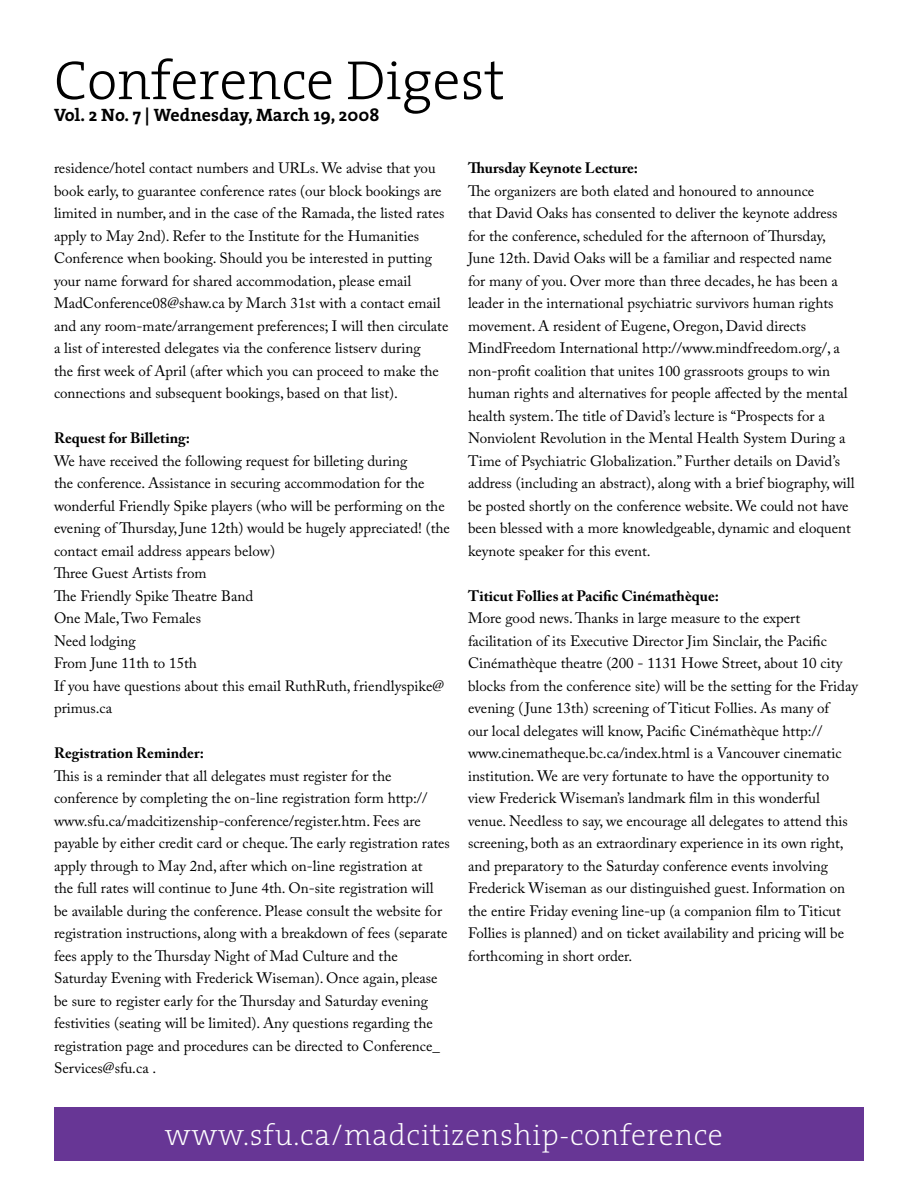
<style>
.page{position:relative;width:918px;height:1188px;background:#fff}
.page>*{position:absolute;margin:0;border:0;box-sizing:border-box;transform-origin:0 0}
.t1{font:300 55.5px "The Serif";color:#000}
.t2{font:200 30px "The Serif";letter-spacing:.025em;color:#fff}
.t3{font:700 18px "The Serif";color:#000}
.t4{font:15px/22.5px "Adobe Caslon Pro";color:#000}
.t5{font:700 15px "Adobe Caslon Pro";color:#000}
</style>
<div class="page">
<div style="left:54px;top:1107px;width:810px;height:54px;background:#673695"></div>
<h1 class="t1" style="left:54px;top:35px;width:453px">Conference Digest</h1>
<p class="t3" style="left:54px;top:100px;width:327px">Vol. 2 No. 7 | Wednesday, March 19, 2008</p>
<p class="t4" style="left:54px;top:157px;width:396px">residence/hotel contact numbers and URLs. We advise that you book early, to guarantee conference rates (our block bookings are limited in number, and in the case of the Ramada, the listed rates apply to May 2nd). Refer to the Institute for the Humanities Conference when booking. Should you be interested in putting your name forward for shared accommodation, please email MadConference08@shaw.ca by March 31st with a contact email and any room-mate/arrangement preferences; I will then circulate a list of interested delegates via the conference listserv during<br>the first week of April (after which you can proceed to make the connections and subsequent bookings, based on that list).</p>
<p class="t5" style="left:54px;top:429px;width:138px">Request for Billeting:</p>
<p class="t4" style="left:54px;top:449px;width:397px">We have received the following request for billeting during<br>the conference. Assistance in securing accommodation for the wonderful Friendly Spike players (who will be performing on the evening of Thursday, June 12th) would be hugely appreciated! (the contact email address appears below)<br>Three Guest Artists from<br>The Friendly Spike Theatre Band<br>One Male, Two Females<br>Need lodging<br>From June 11th to 15th<br>If you have questions about this email RuthRuth, friendlyspike@ primus.ca</p>
<p class="t5" style="left:54px;top:744px;width:151px">Registration Reminder:</p>
<p class="t4" style="left:54px;top:764px;width:397px">This is a reminder that all delegates must register for the conference by completing the on-line registration form http:// www.sfu.ca/madcitizenship-conference/register.htm. Fees are payable by either credit card or cheque. The early registration rates apply through to May 2nd, after which on-line registration at<br>the full rates will continue to June 4th. On-site registration will be available during the conference. Please consult the website for registration instructions, along with a breakdown of fees (separate fees apply to the Thursday Night of Mad Culture and the Saturday Evening with Frederick Wiseman). Once again, please be sure to register early for the Thursday and Saturday evening festivities (seating will be limited). Any questions regarding the registration page and procedures can be directed to Conference_ Services@sfu.ca .</p>
<p class="t5" style="left:468px;top:159px;width:172px">Thursday Keynote Lecture:</p>
<p class="t4" style="left:468px;top:179px;width:388px">The organizers are both elated and honoured to announce<br>that David Oaks has consented to deliver the keynote address for the conference, scheduled for the afternoon of Thursday, June 12th. David Oaks will be a familiar and respected name<br>for many of you. Over more than three decades, he has been a leader in the international psychiatric survivors human rights movement. A resident of Eugene, Oregon, David directs MindFreedom International http://www.mindfreedom.org/, a non-profit coalition that unites 100 grassroots groups to win human rights and alternatives for people affected by the mental health system. The title of David’s lecture is “Prospects for a Nonviolent Revolution in the Mental Health System During a Time of Psychiatric Globalization.” Further details on David’s address (including an abstract), along with a brief biography, will be posted shortly on the conference website. We could not have been blessed with a more knowledgeable, dynamic and eloquent keynote speaker for this event.</p>
<p class="t5" style="left:468px;top:587px;width:253px">Titicut Follies at Pacific Cinémathèque:</p>
<p class="t4" style="left:468px;top:607px;width:391px">More good news. Thanks in large measure to the expert facilitation of its Executive Director Jim Sinclair, the Pacific Cinémathèque theatre (200 - 1131 Howe Street, about 10 city blocks from the conference site) will be the setting for the Friday evening ( June 13th) screening of Titicut Follies. As many of<br>our local delegates will know, Pacific Cinémathèque http:// www.cinematheque.bc.ca/index.html is a Vancouver cinematic institution. We are very fortunate to have the opportunity to view Frederick Wiseman’s landmark film in this wonderful venue. Needless to say, we encourage all delegates to attend this screening, both as an extraordinary experience in its own right, and preparatory to the Saturday conference events involving Frederick Wiseman as our distinguished guest. Information on the entire Friday evening line-up (a companion film to Titicut Follies is planned) and on ticket availability and pricing will be forthcoming in short order.</p>
<h2 class="t2" style="left:165px;top:1110px;width:560px">www.sfu.ca/madcitizenship-conference</h2>
</div>
